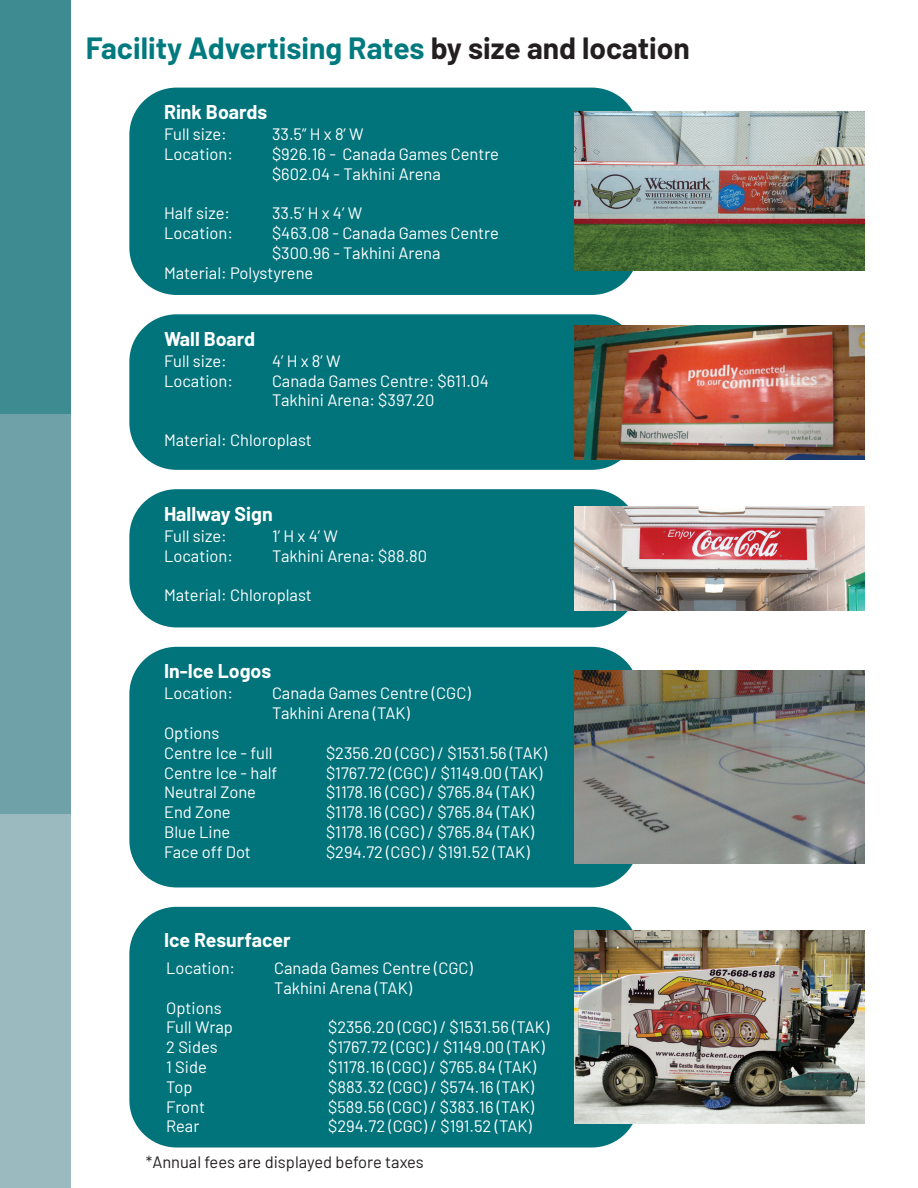
<style>
.page{position:relative;width:918px;height:1188px;background:#fff}
.page>*{position:absolute;margin:0;border:0;box-sizing:border-box;transform-origin:0 0}
.t1{font:700 30px "Barlow";color:#007a7f}
.t2{font:700 19.5px "Barlow";color:#fff}
.t3{font:16.5px/19.8px "Barlow";color:#fff}
.t4{font:16.5px "Barlow";color:#231f20}
.s1{color:#231f20}
</style>
<div class="page">
<div style="left:0;top:0;width:70px;height:457px;background:#3e8c92"></div>
<div style="left:0;top:415px;width:70px;height:401px;background:#6fa1a8"></div>
<div style="left:0;top:815px;width:70px;height:373px;background:#9bbabf"></div>
<div style="left:129px;top:88px;width:510px;height:207px;background:#00737b;border-radius:47px"></div>
<img style="left:574px;top:112px;width:290px;height:159px">
<div style="left:129px;top:647px;width:510px;height:240px;background:#00737b;border-radius:47px"></div>
<img style="left:574px;top:671px;width:290px;height:193px">
<div style="left:129px;top:314px;width:510px;height:156px;background:#00737b;border-radius:47px"></div>
<img style="left:574px;top:325px;width:290px;height:134px">
<div style="left:129px;top:489px;width:510px;height:138px;background:#00737b;border-radius:47px"></div>
<img style="left:574px;top:507px;width:290px;height:103px">
<div style="left:129px;top:907px;width:510px;height:241px;background:#00737b;border-radius:47px"></div>
<img style="left:574px;top:931px;width:290px;height:193px">
<h1 class="t1" style="left:86px;top:26px;width:606px">Facility Advertising Rates <span class="s1">by size and location</span></h1>
<p class="t2" style="left:164px;top:97px;width:105px">Rink Boards</p>
<p class="t3" style="left:164px;top:123px;width:64px">Full size:</p>
<p class="t3" style="left:272px;top:123px;width:93px">33.5” H x 8’ W</p>
<p class="t3" style="left:164px;top:143px;width:71px">Location:</p>
<p class="t3" style="left:272px;top:143px;width:229px">$926.16 - Canada Games Centre $602.04 - Takhini Arena</p>
<p class="t3" style="left:164px;top:202px;width:68px">Half size:</p>
<p class="t3" style="left:272px;top:202px;width:92px">33.5’ H x 4’ W</p>
<p class="t3" style="left:164px;top:222px;width:71px">Location:</p>
<p class="t3" style="left:272px;top:222px;width:229px">$463.08 - Canada Games Centre</p>
<p class="t3" style="left:272px;top:242px;width:170px">$300.96 - Takhini Arena</p>
<p class="t3" style="left:164px;top:262px;width:151px">Material: Polystyrene</p>
<p class="t2" style="left:164px;top:324px;width:93px">Wall Board</p>
<p class="t3" style="left:164px;top:350px;width:64px">Full size:</p>
<p class="t3" style="left:272px;top:350px;width:70px">4’ H x 8’ W</p>
<p class="t3" style="left:164px;top:370px;width:71px">Location:</p>
<p class="t3" style="left:272px;top:370px;width:219px">Canada Games Centre: $611.04<br>Takhini Arena: $397.20</p>
<p class="t3" style="left:164px;top:429px;width:149px">Material: Chloroplast</p>
<p class="t2" style="left:164px;top:499px;width:110px">Hallway Sign</p>
<p class="t3" style="left:164px;top:525px;width:64px">Full size:</p>
<p class="t3" style="left:272px;top:525px;width:67px">1’ H x 4’ W</p>
<p class="t3" style="left:164px;top:544px;width:71px">Location:</p>
<p class="t3" style="left:272px;top:544px;width:157px">Takhini Arena: $88.80</p>
<p class="t3" style="left:164px;top:584px;width:149px">Material: Chloroplast</p>
<p class="t2" style="left:164px;top:657px;width:109px">In-Ice Logos</p>
<p class="t3" style="left:164px;top:682px;width:71px">Location:</p>
<p class="t3" style="left:272px;top:682px;width:200px">Canada Games Centre (CGC)<br>Takhini Arena (TAK)</p>
<p class="t3" style="left:164px;top:722px;width:110px">Options<br>Centre Ice - full</p>
<p class="t3" style="left:326px;top:742px;width:223px">$2356.20 (CGC) / $1531.56 (TAK)</p>
<p class="t3" style="left:164px;top:761px;width:115px">Centre Ice - half</p>
<p class="t3" style="left:326px;top:761px;width:218px">$1767.72 (CGC) / $1149.00 (TAK)</p>
<p class="t3" style="left:164px;top:781px;width:93px">Neutral Zone</p>
<p class="t3" style="left:326px;top:781px;width:210px">$1178.16 (CGC) / $765.84 (TAK)</p>
<p class="t3" style="left:164px;top:801px;width:68px">End Zone</p>
<p class="t3" style="left:326px;top:801px;width:210px">$1178.16 (CGC) / $765.84 (TAK)</p>
<p class="t3" style="left:164px;top:821px;width:68px">Blue Line</p>
<p class="t3" style="left:326px;top:821px;width:210px">$1178.16 (CGC) / $765.84 (TAK)</p>
<p class="t3" style="left:164px;top:841px;width:88px">Face off Dot</p>
<p class="t3" style="left:326px;top:841px;width:205px">$294.72 (CGC) / $191.52 (TAK)</p>
<p class="t2" style="left:164px;top:925px;width:128px">Ice Resurfacer</p>
<p class="t3" style="left:166px;top:957px;width:71px">Location:</p>
<p class="t3" style="left:274px;top:957px;width:200px">Canada Games Centre (CGC)<br>Takhini Arena (TAK)</p>
<p class="t3" style="left:166px;top:996px;width:68px">Options<br>Full Wrap</p>
<p class="t3" style="left:328px;top:1016px;width:223px">$2356.20 (CGC) / $1531.56 (TAK)</p>
<p class="t3" style="left:166px;top:1036px;width:53px">2 Sides</p>
<p class="t3" style="left:328px;top:1036px;width:218px">$1767.72 (CGC) / $1149.00 (TAK)</p>
<p class="t3" style="left:166px;top:1056px;width:42px">1 Side</p>
<p class="t3" style="left:328px;top:1056px;width:210px">$1178.16 (CGC) / $765.84 (TAK)</p>
<p class="t3" style="left:166px;top:1076px;width:28px">Top</p>
<p class="t3" style="left:328px;top:1076px;width:208px">$883.32 (CGC) / $574.16 (TAK)</p>
<p class="t3" style="left:166px;top:1095px;width:40px">Front</p>
<p class="t3" style="left:328px;top:1095px;width:207px">$589.56 (CGC) / $383.16 (TAK)</p>
<p class="t3" style="left:166px;top:1115px;width:35px">Rear</p>
<p class="t3" style="left:328px;top:1115px;width:205px">$294.72 (CGC) / $191.52 (TAK)</p>
<p class="t4" style="left:146px;top:1150px;width:279px">*Annual fees are displayed before taxes</p>
</div>
